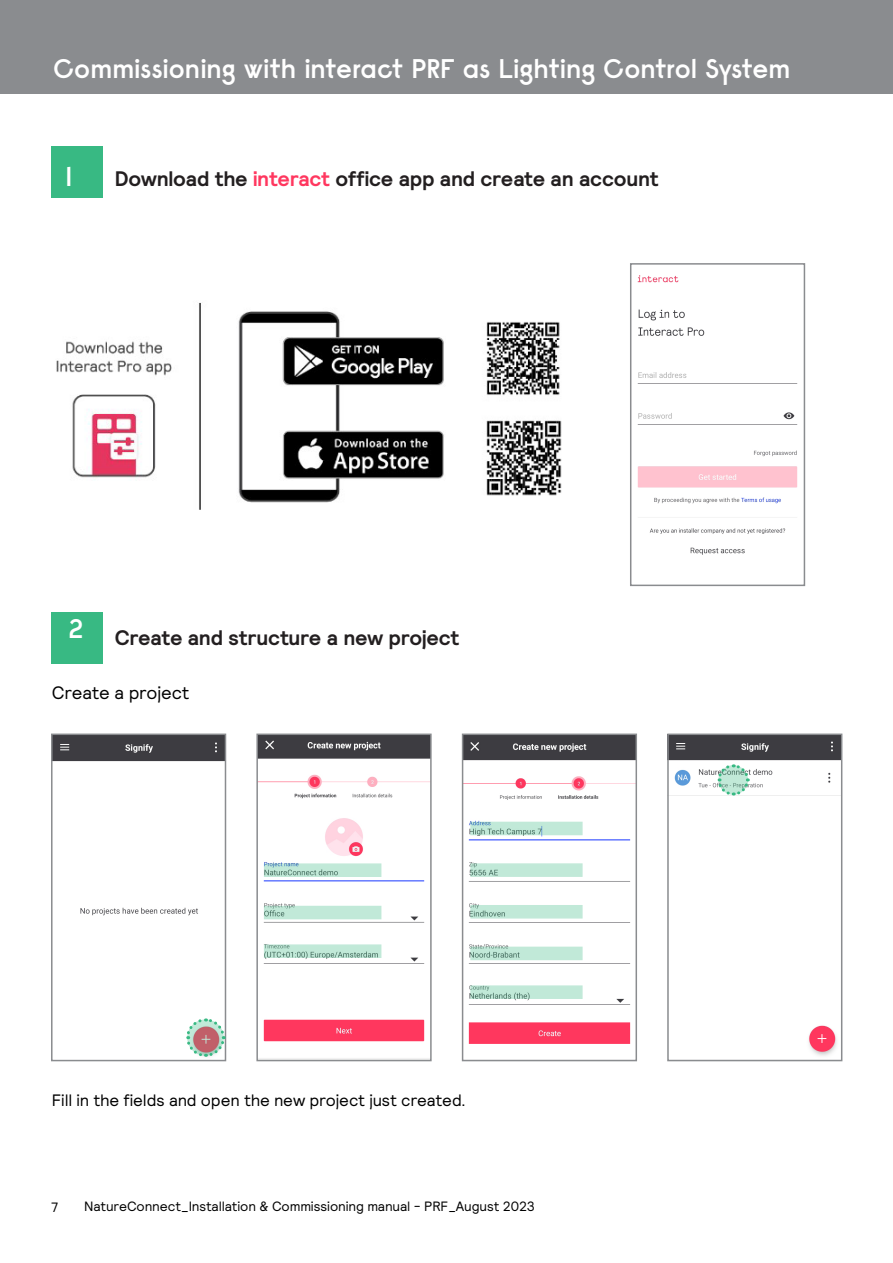
<style>
.page{position:relative;width:893px;height:1263px;background:#fff}
.page>*{position:absolute;margin:0;border:0;box-sizing:border-box;transform-origin:0 0}
.t1{font:600 27px "Signify Raisonne";letter-spacing:-.015em;color:#fff}
.Sunheading_steps{font:700 21px "Signify Relative";letter-spacing:-.01em;color:#231f20}
.t2{font:18px "Signify Relative";letter-spacing:-.015em;color:#000}
.t3{font:16.5px "Signify Relative";letter-spacing:-.01em;color:#000}
.t4{font:13.5px "Signify Relative";letter-spacing:-.01em;color:#000}
.s1{color:#ff375f}
</style>
<div class="page">
<div style="left:0;top:0;width:893px;height:94px;background:#8a8c8f"></div>
<div style="left:51px;top:147px;width:51px;height:51px;background:#38b983"></div>
<div style="left:51px;top:612px;width:51px;height:51px;background:#38b983"></div>
<img style="left:637px;top:275px;width:161px;height:280px">
<div style="left:630px;top:263px;width:175px;height:323px;border:2px solid #8a8c8f"></div>
<img style="left:670px;top:736px;width:169px;height:320px">
<div style="left:667px;top:733px;width:175px;height:328px;border:2px solid #8a8c8f"></div>
<img style="left:259px;top:736px;width:170px;height:306px">
<div style="left:256px;top:733px;width:176px;height:328px;border:2px solid #8a8c8f"></div>
<svg style="left:264px;top:863px;width:117px;height:14px;fill:#c1e9d8"></svg>
<svg style="left:264px;top:906px;width:117px;height:13px;fill:#c1e9d8"></svg>
<svg style="left:264px;top:944px;width:117px;height:14px;fill:#c1e9d7"></svg>
<img style="left:465px;top:736px;width:169px;height:308px">
<div style="left:462px;top:733px;width:175px;height:328px;border:2px solid #8a8c8f"></div>
<svg style="left:470px;top:822px;width:113px;height:13px"></svg>
<svg style="left:470px;top:905px;width:113px;height:13px"></svg>
<svg style="left:470px;top:863px;width:113px;height:14px;fill:#c1e9d8"></svg>
<svg style="left:470px;top:947px;width:113px;height:13px"></svg>
<svg style="left:470px;top:985px;width:113px;height:14px;fill:#c1e9d8"></svg>
<svg style="left:716px;top:763px;width:35px;height:34px"></svg>
<img style="left:54px;top:736px;width:169px;height:180px">
<div style="left:51px;top:733px;width:175px;height:328px;border:2px solid #8a8c8f"></div>
<svg style="left:186px;top:1017px;width:40px;height:41px"></svg>
<img style="left:56px;top:302px;width:506px;height:208px">
<p class="t1" style="left:53px;top:51px;width:739px">Commissioning with interact PRF as Lighting Control System</p>
<p class="t1" style="left:65px;top:159px;width:9px">1</p>
<p class="Sunheading_steps" style="left:115px;top:165px;width:545px">Download the <span class="s1">interact</span> office app and create an account</p>
<p class="t1" style="left:68px;top:611px;width:17px">2</p>
<p class="Sunheading_steps" style="left:115px;top:624px;width:346px">Create and structure a new project</p>
<p class="t2" style="left:52px;top:681px;width:139px">Create a project</p>
<p class="t3" style="left:52px;top:1089px;width:416px">Fill in the fields and open the new project just created.</p>
<p class="t4" style="left:51px;top:1198px;width:8px">7</p>
<p class="t4" style="left:84px;top:1197px;width:452px">NatureConnect_Installation &amp; Commissioning manual - PRF_August 2023</p>
</div>
